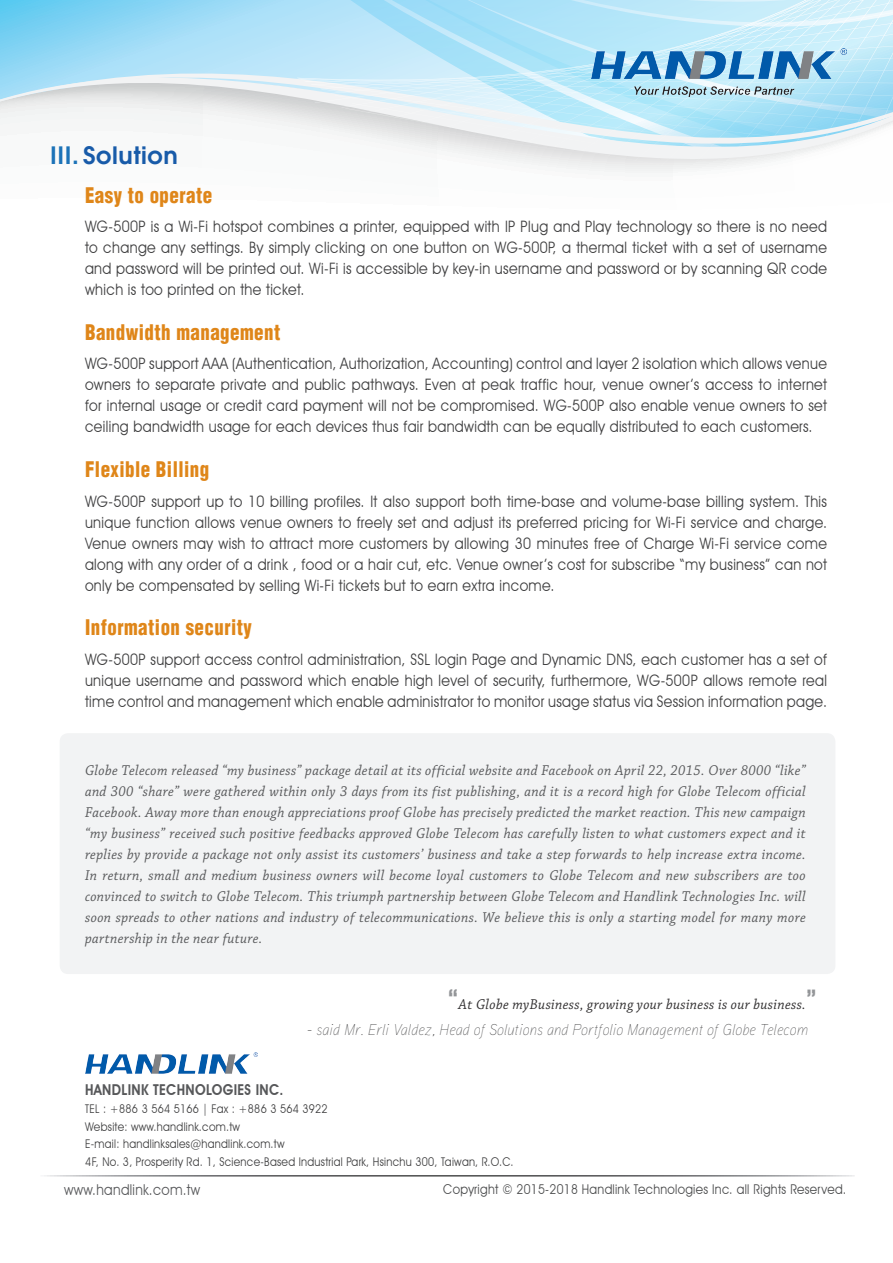
<style>
.page{position:relative;width:893px;height:1263px;background:#fff}
.page>*{position:absolute;margin:0;border:0;box-sizing:border-box;transform-origin:0 0}
.t1{font:600 24px "Avant Garde";letter-spacing:.025em;color:#185ba9}
.t2{font:900 condensed 21px "Helvetica LT";letter-spacing:.025em;color:#df8619;scale:.9 1}
.t3{font:15.75px/21px "Avant Garde IT Cby BT";letter-spacing:.025em;color:#3e3e3f;text-align:justify;scale:.9 1}
.t4{font:italic 100 15.75px "Aaux Pro";letter-spacing:.025em;color:#3e3e3f;scale:.9 1}
.t5{font:italic 15px/21px "Chaparral Pro";letter-spacing:.025em;color:#57585a;text-align:justify;scale:.95 1}
.t6{font:italic 15px "Chaparral Pro";letter-spacing:.025em;color:#312f30;scale:.95 1}
.t7{font:600 15px "Avant Garde IT Cby BT";letter-spacing:.025em;color:#57585a;scale:.9 1}
.t8{font:15px "Avant Garde IT Cby BT";letter-spacing:.025em;color:#57585a;scale:.9 1}
.t9{font:13.5px "Avant Garde IT Cby BT";letter-spacing:.025em;color:#4b4c4d;scale:.9 1}
.t10{font:12px/17.5px "Avant Garde IT Cby BT";letter-spacing:.025em;color:#3e3e3f;scale:.9 1}
.s1{color:#1c73b8}
.s2{font-family:"Avant Garde IT Cby BT";font-weight:600;font-style:normal;font-size:27px;color:#939598}
</style>
<div class="page">
<svg style="left:0;top:0;width:297px;height:128px"></svg>
<svg style="left:297px;top:0;width:596px;height:173px"></svg>
<img style="left:591px;top:49px;width:255px;height:47px">
<div style="left:60px;top:733px;width:775px;height:241px;background:#f2f3f4;border-radius:9px"></div>
<img style="left:85px;top:1053px;width:173px;height:21px">
<h1 class="t1" style="left:50px;top:139px;width:129px"><span class="s1">III.</span> Solution</h1>
<h2 class="t2" style="left:85px;top:182px;width:143px">Easy to operate</h2>
<p class="t3" style="left:85px;top:216px;width:826px">WG-500P is a Wi-Fi hotspot combines a printer, equipped with IP Plug and Play technology so there is no need to change any settings. By simply clicking on one button on WG-500P, a thermal ticket with a set of username and password will be printed out. Wi-Fi is accessible by key-in username and password or by scanning QR code which is too printed on the ticket.</p>
<h2 class="t2" style="left:85px;top:319px;width:219px">Bandwidth management</h2>
<p class="t3" style="left:85px;top:353px;width:826px">WG-500P support AAA (Authentication, Authorization, Accounting) control and layer 2 isolation which allows venue owners to separate private and public pathways. Even at peak traffic hour, venue owner’s access to internet for internal usage or credit card payment will not be compromised. WG-500P also enable venue owners to set ceiling bandwidth usage for each devices thus fair bandwidth can be equally distributed to each customers.</p>
<h2 class="t2" style="left:85px;top:456px;width:139px">Flexible Billing</h2>
<p class="t3" style="left:85px;top:490px;width:826px">WG-500P support up to 10 billing profiles. It also support both time-base and volume-base billing system. This unique function allows venue owners to freely set and adjust its preferred pricing for Wi-Fi service and charge.<br>Venue owners may wish to attract more customers by allowing 30 minutes free of Charge Wi-Fi service come along with any order of a drink , food or a hair cut, etc. Venue owner’s cost for subscribe “my business” can not only be compensated by selling Wi-Fi tickets but to earn extra income.</p>
<h2 class="t2" style="left:85px;top:614px;width:187px">Information security</h2>
<p class="t3" style="left:85px;top:648px;width:826px">WG-500P support access control administration, SSL login Page and Dynamic DNS, each customer has a set of unique username and password which enable high level of security, furthermore, WG-500P allows remote real time control and management which enable administrator to monitor usage status via Session information page.</p>
<p class="t5" style="left:85px;top:760px;width:760px">Globe Telecom released “my business” package detail at its official website and Facebook on April 22, 2015. Over 8000 “like” and 300 “share” were gathered within only 3 days from its fist publishing, and it is a record high for Globe Telecom official Facebook. Away more than enough appreciations proof Globe has precisely predicted the market reaction. This new campaign “my business” received such positive feedbacks approved Globe Telecom has carefully listen to what customers expect and it replies by provide a package not only assist its customers’ business and take a step forwards to help increase extra income.<br>In return, small and medium business owners will become loyal customers to Globe Telecom and new subscribers are too convinced to switch to Globe Telecom. This triumph partnership between Globe Telecom and Handlink Technologies Inc. will soon spreads to other nations and industry of telecommunications. We believe this is only a starting model for many more partnership in the near future.</p>
<p class="t7" style="left:85px;top:1080px;width:222px">HANDLINK TECHNOLOGIES INC.</p>
<p class="t6" style="left:448px;top:996px;width:390px"><span class="s2">“</span>At Globe myBusiness, growing your business is our business.<span class="s2">”</span></p>
<p class="t4" style="left:307px;top:1019px;width:558px">- said Mr. Erli Valdez, Head of Solutions and Portfolio Management of Globe Telecom</p>
<p class="t10" style="left:85px;top:1100px;width:477px">TEL : +886 3 564 5166 | Fax : +886 3 564 3922<br>Website: www.handlink.com.tw<br>E-mail: handlinksales@handlink.com.tw<br>4F, No. 3, Prosperity Rd. 1, Science-Based Industrial Park, Hsinchu 300, Taiwan, R.O.C.</p>
<p class="t8" style="left:64px;top:1181px;width:153px">www.handlink.com.tw</p>
<p class="t9" style="left:443px;top:1181px;width:449px">Copyright © 2015-2018 Handlink Technologies Inc. all Rights Reserved.</p>
</div>
